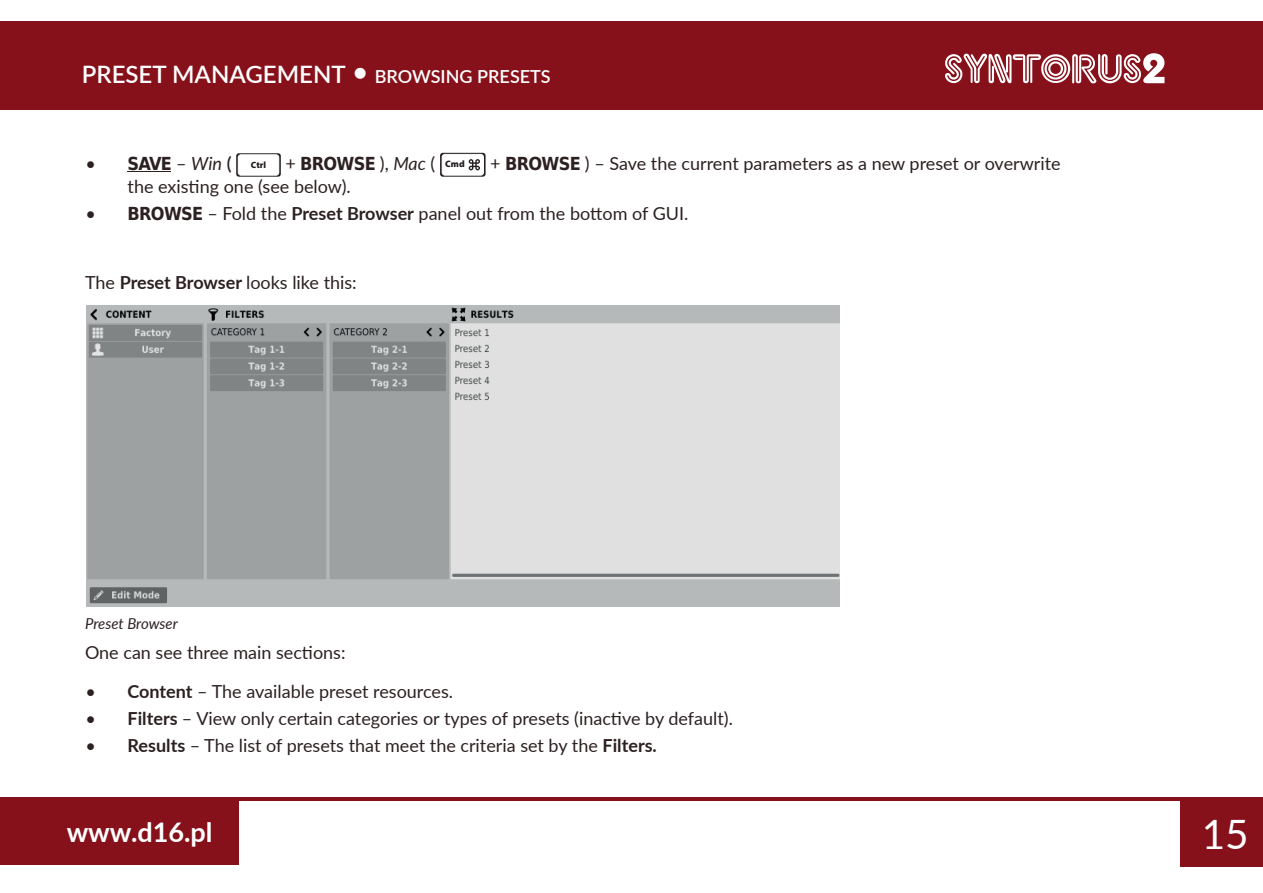
<style>
.page{position:relative;width:1263px;height:893px;background:#fff}
.page>*{position:absolute;margin:0;border:0;box-sizing:border-box;transform-origin:0 0}
.t1{font:40.5px "Lato";color:#fff}
.t2{font:700 27px "Lato";color:#fff}
.t3{font:600 24px "Lato";color:#fff}
.t4{font:18px "Lato";color:#2c2021}
.t5{font:700 18px "DejaVu Sans Condensed";letter-spacing:-.04em;color:#2c2021}
.t6{font:italic 15px "Lato";letter-spacing:-.005em;color:#2c2021}
.s1{font-size:27px}
.s2{font-size:18px}
.s3{font-family:"Lato";font-weight:400}
.s4{font-family:"Lato";font-weight:400;font-style:italic}
.s5{font-family:"Lato";font-weight:600}
.s6{font-family:"Myriad Pro";font-weight:900;font-size:9.15px;color:#231f20}
.s7{font-family:"DejaVu Sans Condensed";font-weight:700}
.s8{font-weight:700}
</style>
<div class="page">
<div style="left:0;top:21px;width:1263px;height:88px;background:#86111a"></div>
<div style="left:1180px;top:798px;width:83px;height:69px;background:#86111a"></div>
<hr style="left:0;top:797px;width:1263px;height:3px;background:#86111a">
<div style="left:0;top:798px;width:238px;height:67px;background:#86111a"></div>
<hr style="left:128px;top:171px;width:43px;height:1px;background:#2c2021">
<svg style="left:236px;top:153px;width:45px;height:24px"></svg>
<div style="left:238px;top:155px;width:41px;height:20px;background:#fff;border-radius:3px"></div>
<div style="left:238px;top:155px;width:41px;height:20px;border:1px solid #fff;border-radius:3px"></div>
<svg style="left:440px;top:153px;width:45px;height:24px"></svg>
<div style="left:442px;top:154px;width:41px;height:21px;background:#fff;border-radius:3px"></div>
<div style="left:442px;top:154px;width:42px;height:21px;border:1px solid #fff;border-radius:3px"></div>
<svg style="left:469px;top:159px;width:11px;height:11px"></svg>
<img style="left:86px;top:306px;width:754px;height:301px">
<svg style="left:945px;top:53px;width:219px;height:30px"></svg>
<h3 class="t3" style="left:82px;top:57px;width:470px">PRESET MANAGEMENT <span class="s1">•</span> <span class="s2">BROWSING PRESETS</span></h3>
<p class="t5" style="left:86px;top:149px;width:381px"><span class="s3">•</span> SAVE <span class="s3">–</span> <span class="s4">Win</span> <span class="s5">(</span> <span class="s6">Ctrl</span> <span class="s3">+</span> BROWSE <span class="s3">),</span> <span class="s4">Mac</span> <span class="s3">(</span> <sup>Cmd</sup></p>
<p class="t4" style="left:490px;top:151px;width:572px">+ <span class="s7">BROWSE</span> ) – Save the current parameters as a new preset or overwrite</p>
<p class="t4" style="left:128px;top:173px;width:225px">the existing one (see below).</p>
<p class="t4" style="left:86px;top:200px;width:604px">• <span class="s7">BROWSE</span> – Fold the <span class="s8">Preset Browser</span> panel out from the bottom of GUI.</p>
<p class="t4" style="left:85px;top:269px;width:273px">The <span class="s8">Preset Browser</span> looks like this:</p>
<p class="t6" style="left:85px;top:612px;width:94px">Preset Browser</p>
<p class="t4" style="left:85px;top:639px;width:262px">One can see three main sections:</p>
<p class="t4" style="left:86px;top:679px;width:369px">• <span class="s8">Content</span> – The available preset resources.</p>
<p class="t4" style="left:86px;top:706px;width:649px">• <span class="s8">Filters</span> – View only certain categories or types of presets (inactive by default).</p>
<p class="t4" style="left:86px;top:732px;width:573px">• <span class="s8">Results</span> – The list of presets that meet the criteria set by the <span class="s8">Filters.</span></p>
<h2 class="t2" style="left:67px;top:812px;width:147px">www.d16.pl</h2>
<h1 class="t1" style="left:1202px;top:805px;width:48px">15</h1>
</div>
